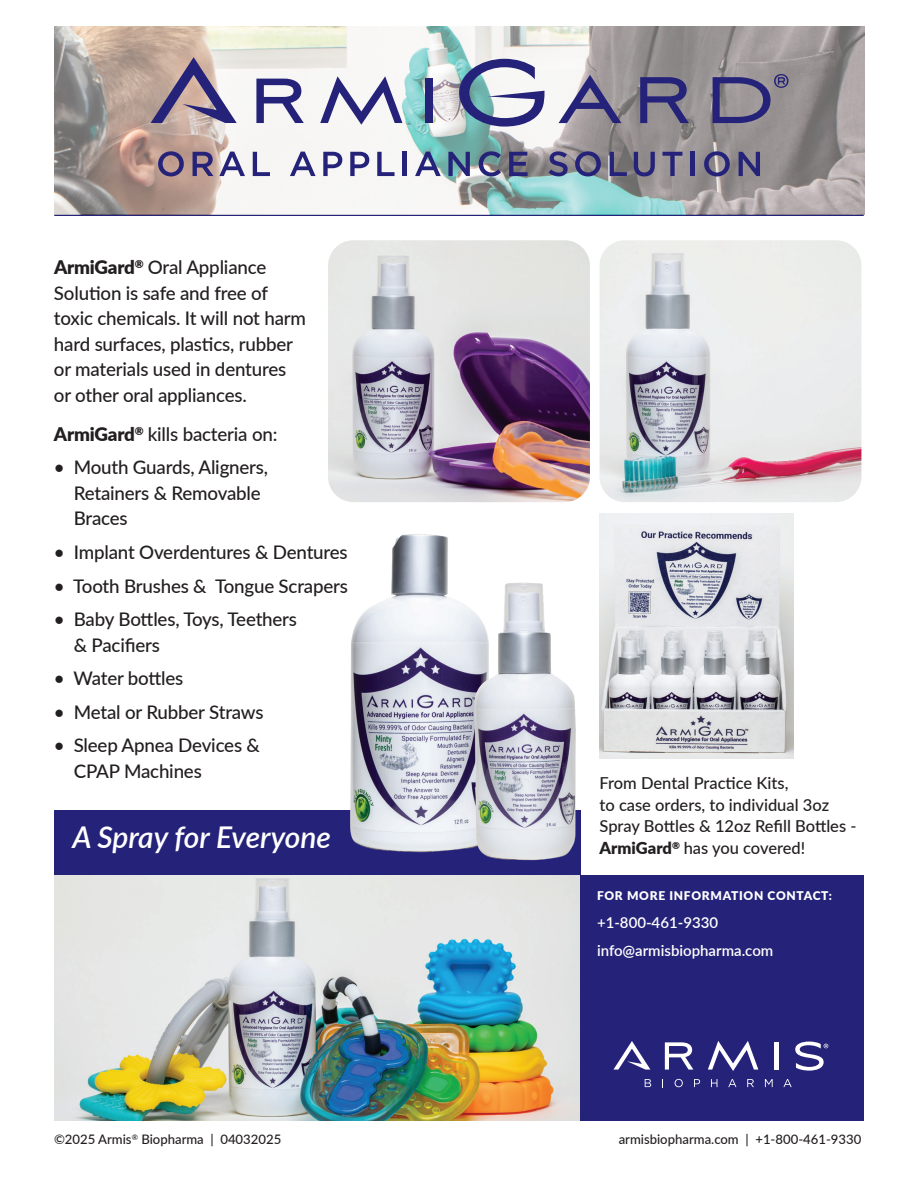
<style>
.page{position:relative;width:918px;height:1188px;background:#fff}
.page>*{position:absolute;margin:0;border:0;box-sizing:border-box;transform-origin:0 0}
.t1{font:italic 600 30px "Lato";color:#fff}
.t2{font:500 18.75px/25.5px "Lato";letter-spacing:-.01em;color:#231f20}
.t3{font:500 16.5px/21.8px "Lato";color:#231f20}
.t4{font:600 15px/28.2px "Lato";color:#fff}
.t5{font:500 13.2px "Lato";color:#231f20}
.t6{font:900 12px "Lato";letter-spacing:.06em;color:#fff}
.s1{font-weight:900}
</style>
<div class="page">
<div style="left:54px;top:811px;width:526px;height:64px;background:#252279"></div>
<img style="left:54px;top:875px;width:526px;height:245px">
<div style="left:580px;top:875px;width:284px;height:245px;background:#252279"></div>
<svg style="left:665px;top:1042px;width:28px;height:28px"></svg>
<svg style="left:708px;top:1041px;width:50px;height:30px"></svg>
<hr style="left:774px;top:1042px;width:4px;height:28px;background:#fff">
<svg style="left:613px;top:1041px;width:37px;height:29px"></svg>
<svg style="left:645px;top:1079px;width:6px;height:8px"></svg>
<svg style="left:675px;top:1079px;width:8px;height:8px"></svg>
<svg style="left:694px;top:1079px;width:6px;height:8px"></svg>
<svg style="left:711px;top:1079px;width:6px;height:8px"></svg>
<svg style="left:728px;top:1079px;width:8px;height:8px"></svg>
<svg style="left:747px;top:1079px;width:7px;height:8px"></svg>
<svg style="left:765px;top:1079px;width:8px;height:8px"></svg>
<svg style="left:783px;top:1079px;width:9px;height:8px"></svg>
<svg style="left:795px;top:1042px;width:33px;height:29px"></svg>
<hr style="left:55px;top:214px;width:808px;height:2px;background:#252279">
<img style="left:600px;top:240px;width:261px;height:262px">
<img style="left:338px;top:534px;width:110px;height:319px">
<img style="left:54px;top:26px;width:810px;height:188px">
<svg style="left:559px;top:75px;width:62px;height:48px"></svg>
<svg style="left:640px;top:77px;width:49px;height:46px;background:#615d85"></svg>
<svg style="left:256px;top:79px;width:48px;height:44px"></svg>
<svg style="left:320px;top:76px;width:82px;height:49px"></svg>
<div style="left:426px;top:79px;width:7px;height:44px;background:#252279"></div>
<svg style="left:151px;top:57px;width:86px;height:66px;background:#a797a6"></svg>
<svg style="left:459px;top:59px;width:86px;height:68px"></svg>
<svg style="left:713px;top:74px;width:75px;height:49px;background:#76708c"></svg>
<svg style="left:158px;top:151px;width:26px;height:25px"></svg>
<svg style="left:193px;top:152px;width:20px;height:24px"></svg>
<svg style="left:219px;top:152px;width:26px;height:24px"></svg>
<svg style="left:253px;top:152px;width:17px;height:24px"></svg>
<svg style="left:290px;top:152px;width:26px;height:24px"></svg>
<svg style="left:323px;top:152px;width:19px;height:24px"></svg>
<svg style="left:350px;top:152px;width:19px;height:24px"></svg>
<svg style="left:377px;top:152px;width:18px;height:24px"></svg>
<hr style="left:403px;top:152px;width:4px;height:24px;background:#252279">
<svg style="left:415px;top:152px;width:26px;height:24px"></svg>
<svg style="left:448px;top:152px;width:22px;height:24px"></svg>
<svg style="left:479px;top:151px;width:22px;height:25px"></svg>
<svg style="left:509px;top:152px;width:19px;height:24px"></svg>
<svg style="left:549px;top:151px;width:19px;height:25px"></svg>
<svg style="left:575px;top:151px;width:26px;height:25px"></svg>
<svg style="left:610px;top:152px;width:17px;height:24px"></svg>
<svg style="left:634px;top:152px;width:21px;height:24px"></svg>
<svg style="left:663px;top:152px;width:19px;height:24px"></svg>
<hr style="left:691px;top:152px;width:4px;height:24px;background:#252279">
<svg style="left:704px;top:151px;width:26px;height:25px"></svg>
<svg style="left:739px;top:152px;width:21px;height:24px"></svg>
<img style="left:328px;top:240px;width:262px;height:262px">
<img style="left:443px;top:541px;width:137px;height:320px">
<img style="left:599px;top:514px;width:195px;height:245px">
<p class="t2" style="left:54px;top:254px;width:254px"><span class="s1">ArmiGard</span><sup>®</sup> Oral Appliance<br>Solution is safe and free of toxic chemicals. It will not harm hard surfaces, plastics, rubber or materials used in dentures or other oral appliances.</p>
<p class="t2" style="left:54px;top:420px;width:225px"><span class="s1">ArmiGard</span><sup>®</sup> kills bacteria on:</p>
<p class="t2" style="left:74px;top:454px;width:196px;text-indent:-20px">• Mouth Guards, Aligners,<br>Retainers &amp; Removable<br>Braces</p>
<p class="t2" style="left:54px;top:539px;width:295px">• Implant Overdentures &amp; Dentures</p>
<p class="t2" style="left:54px;top:572px;width:295px">• Tooth Brushes &amp; Tongue Scrapers</p>
<p class="t2" style="left:74px;top:606px;width:225px;text-indent:-20px">• Baby Bottles, Toys, Teethers &amp; Pacifiers</p>
<p class="t2" style="left:54px;top:665px;width:131px">• Water bottles</p>
<p class="t2" style="left:54px;top:699px;width:211px">• Metal or Rubber Straws</p>
<p class="t2" style="left:74px;top:732px;width:188px;text-indent:-20px">• Sleep Apnea Devices &amp;<br>CPAP Machines</p>
<h1 class="t1" style="left:72px;top:815px;width:260px">A Spray for Everyone</h1>
<p class="t3" style="left:600px;top:771px;width:258px">From Dental Practice Kits,<br>to case orders, to individual 3oz<br>Spray Bottles &amp; 12oz Refill Bottles -<br><span class="s1">ArmiGard</span><sup>®</sup> has you covered!</p>
<p class="t6" style="left:597px;top:887px;width:236px">FOR MORE INFORMATION CONTACT:</p>
<p class="t4" style="left:597px;top:908px;width:178px">+1-800-461-9330 info@armisbiopharma.com</p>
<p class="t5" style="left:54px;top:1130px;width:229px">©2025 Armis<sup>®</sup> Biopharma | 04032025</p>
<p class="t5" style="left:619px;top:1130px;width:244px">armisbiopharma.com | +1-800-461-9330</p>
</div>
